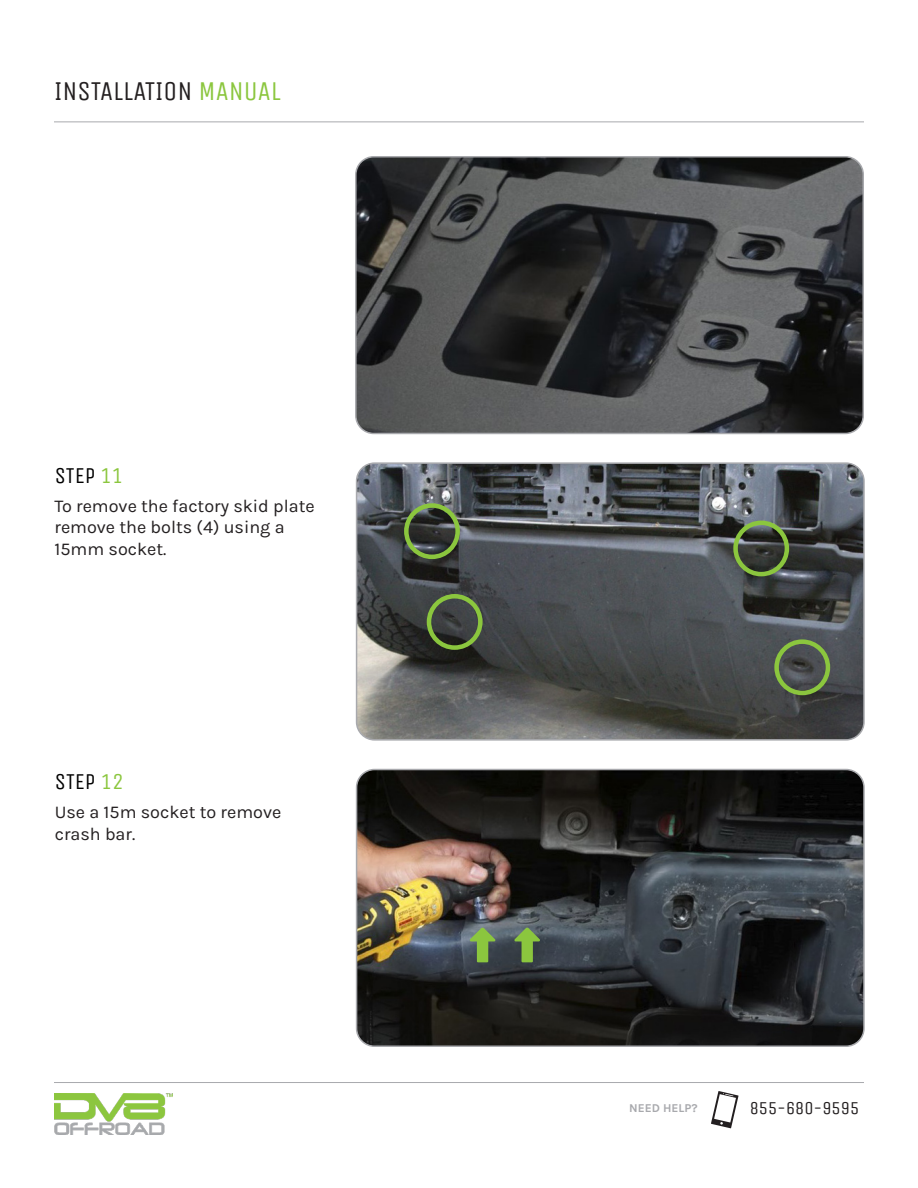
<style>
.page{position:relative;width:918px;height:1188px;background:#fff}
.page>*{position:absolute;margin:0;border:0;box-sizing:border-box;transform-origin:0 0}
.t1{font:27px "Unica One";color:#231f20}
.t2{font:22.5px "Unica One";color:#010101}
.t3{font:18px/21.6px "Karla";color:#231f20}
.t4{font:18px "Unica One";color:#231f20}
.t5{font:700 12px "Karla";color:#a8a9ad}
.s1{color:#8bc63e}
</style>
<div class="page">
<hr style="left:54px;top:122px;width:810px;height:1px;background:#a8a9ad">
<img style="left:54px;top:1093px;width:119px;height:41px">
<hr style="left:54px;top:1082px;width:810px;height:1px;background:#a8a9ad">
<svg style="left:711px;top:1091px;width:28px;height:37px"></svg>
<img style="left:358px;top:159px;width:505px;height:274px">
<div style="left:355px;top:156px;width:509px;height:278px;border:2px solid #a8a9ad;border-radius:18px"></div>
<img style="left:359px;top:465px;width:503px;height:273px">
<div style="left:356px;top:462px;width:509px;height:279px;border:2px solid #a8a9ad;border-radius:18px"></div>
<img style="left:357px;top:770px;width:505px;height:276px">
<div style="left:356px;top:769px;width:509px;height:278px;border:2px solid #a8a9ad;border-radius:18px"></div>
<svg style="left:469px;top:927px;width:27px;height:35px"></svg>
<svg style="left:514px;top:927px;width:26px;height:35px"></svg>
<svg style="left:774px;top:639px;width:56px;height:56px;background:#58674b"></svg>
<svg style="left:427px;top:594px;width:56px;height:56px;background:#4b5a3c"></svg>
<svg style="left:733px;top:521px;width:56px;height:55px;background:#4e5e3f"></svg>
<svg style="left:404px;top:503px;width:56px;height:56px;background:#4c5b3e"></svg>
<p class="t1" style="left:54px;top:72px;width:228px">INSTALLATION <span class="s1">MANUAL</span></p>
<p class="t2" style="left:55px;top:460px;width:70px">STEP <span class="s1">11</span></p>
<p class="t3" style="left:55px;top:494px;width:262px">To remove the factory skid plate remove the bolts (4) using a<br>15mm socket.</p>
<p class="t2" style="left:55px;top:766px;width:70px">STEP <span class="s1">12</span></p>
<p class="t3" style="left:55px;top:801px;width:228px">Use a 15m socket to remove crash bar.</p>
<p class="t5" style="left:629px;top:1100px;width:70px">NEED HELP?</p>
<p class="t4" style="left:750px;top:1095px;width:111px">855-680-9595</p>
</div>
